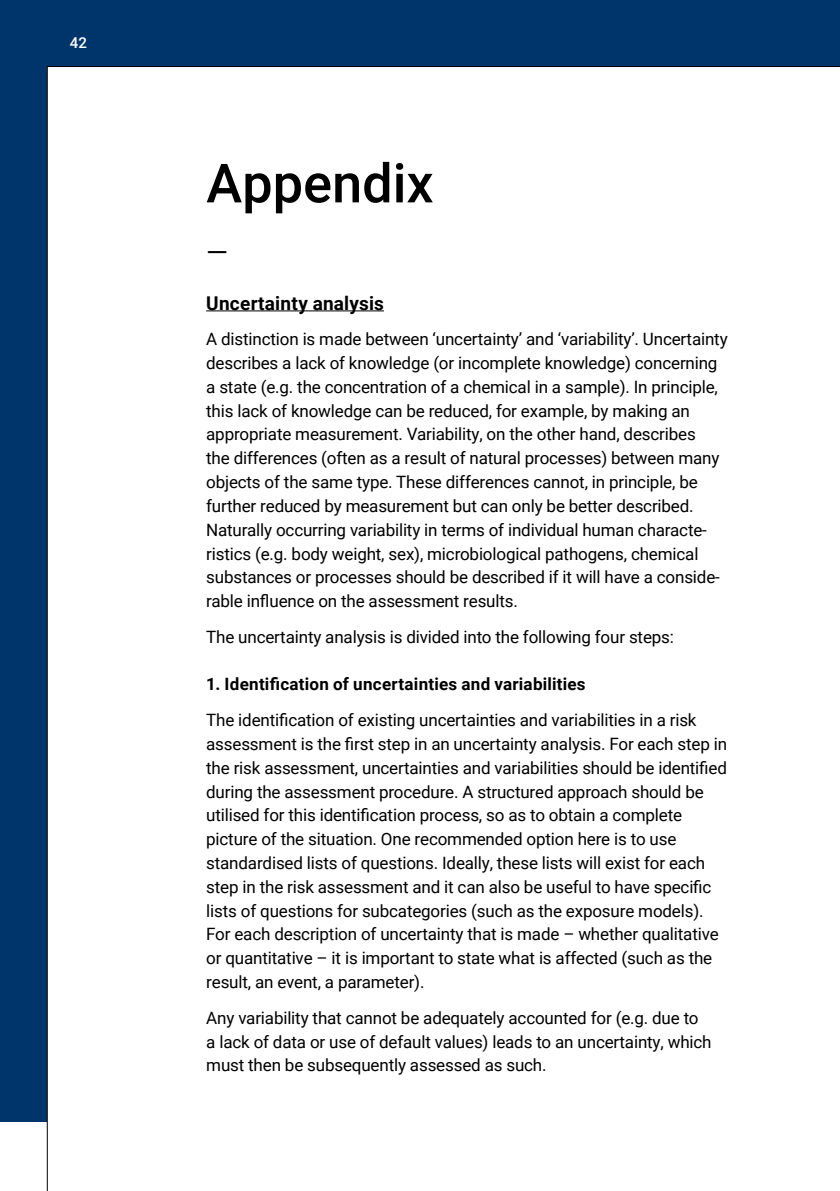
<style>
.page{position:relative;width:840px;height:1191px;background:#fff}
.page>*{position:absolute;margin:0;border:0;box-sizing:border-box;transform-origin:0 0}
.t1{font:500 54px "Roboto";color:#000}
.t2{font:28px "Roboto";color:#000}
.t3{font:700 19px "Roboto";letter-spacing:.01em;color:#000}
.t4{font:17px/23.8px "Roboto";letter-spacing:-.01em;color:#000}
.t5{font:700 17px "Roboto";letter-spacing:.015em;color:#000}
.t6{font:500 15px "Roboto";color:#fff}
</style>
<div class="page">
<div style="left:0;top:0;width:839px;height:1121px;background:#00356c"></div>
<div style="left:47px;top:66px;width:792px;height:1125px;background:#fff"></div>
<hr style="left:206px;top:310px;width:178px;height:1px;background:#000">
<p class="t6" style="left:70px;top:32px;width:19px">42</p>
<h1 class="t1" style="left:206px;top:145px;width:229px">Appendix</h1>
<h2 class="t2" style="left:206px;top:232px;width:23px">—</h2>
<p class="t3" style="left:206px;top:289px;width:179px">Uncertainty analysis</p>
<p class="t4" style="left:206px;top:327px;width:522px">A distinction is made between ‘uncertainty’ and ‘variability’. Uncertainty describes a lack of knowledge (or incomplete knowledge) concerning a state (e.g. the concentration of a chemical in a sample). In principle, this lack of knowledge can be reduced, for example, by making an appropriate measurement. Variability, on the other hand, describes<br>the differences (often as a result of natural processes) between many objects of the same type. These differences cannot, in principle, be further reduced by measurement but can only be better described.<br>Naturally occurring variability in terms of individual human characte&shy;ristics (e.g. body weight, sex), microbiological pathogens, chemical substances or processes should be described if it will have a conside&shy;rable influence on the assessment results.</p>
<p class="t4" style="left:206px;top:624px;width:469px">The uncertainty analysis is divided into the following four steps:</p>
<p class="t5" style="left:206px;top:672px;width:381px">1. Identification of uncertainties and variabilities</p>
<p class="t4" style="left:206px;top:707px;width:522px">The identification of existing uncertainties and variabilities in a risk assessment is the first step in an uncertainty analysis. For each step in the risk assessment, uncertainties and variabilities should be identified during the assessment procedure. A structured approach should be utilised for this identification process, so as to obtain a complete picture of the situation. One recommended option here is to use standardised lists of questions. Ideally, these lists will exist for each step in the risk assessment and it can also be useful to have specific lists of questions for subcategories (such as the exposure models).<br>For each description of uncertainty that is made – whether qualitative or quantitative – it is important to state what is affected (such as the result, an event, a parameter).</p>
<p class="t4" style="left:206px;top:1005px;width:506px">Any variability that cannot be adequately accounted for (e.g. due to a lack of data or use of default values) leads to an uncertainty, which must then be subsequently assessed as such.</p>
</div>
